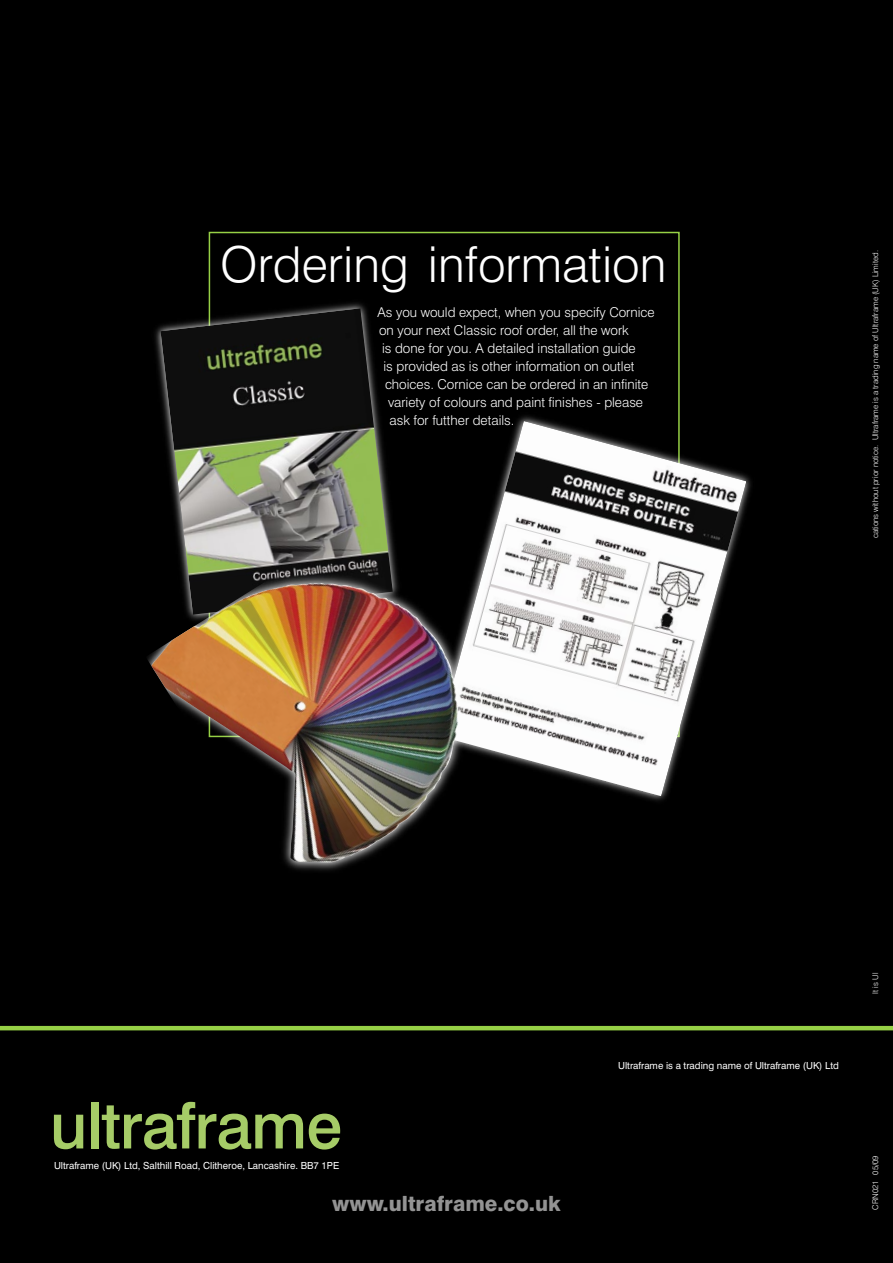
<style>
.page{position:relative;width:893px;height:1263px;background:#000}
.page>*{position:absolute;margin:0;border:0;box-sizing:border-box;transform-origin:0 0}
.t1{font:300 49.5px "Swiss 721 BT";color:#fff}
.t2{font:800 21px "Swiss 721 BT";color:#939393}
.t3{font:300 13.5px "Swiss 721 BT";color:#fff}
.t4{font:9.75px "Swiss 721 BT";color:#fff}
.t5{font:300 7.95px "Swiss 721 BT";color:#fff}
</style>
<div class="page">
<svg style="left:54px;top:1115px;width:29px;height:34px"></svg>
<div style="left:91px;top:1102px;width:7px;height:46px;background:#a6cc67"></div>
<svg style="left:102px;top:1102px;width:201px;height:47px"></svg>
<svg style="left:309px;top:1113px;width:32px;height:36px"></svg>
<hr style="left:0;top:1026px;width:893px;height:4px;background:#96d045">
<svg style="left:155px;top:299px;width:242px;height:273px"></svg>
<img style="left:161px;top:308px;width:232px;height:264px">
<img style="left:469px;top:421px;width:277px;height:375px">
<svg style="left:147px;top:572px;width:322px;height:299px"></svg>
<img style="left:151px;top:583px;width:308px;height:281px">
<p class="t1" style="left:220px;top:234px;width:448px">Ordering information</p>
<p class="t3" style="left:377px;top:304px;width:279px">As you would expect, when you specify Cornice</p>
<p class="t3" style="left:379px;top:322px;width:251px">on your next Classic roof order, all the work</p>
<p class="t3" style="left:382px;top:340px;width:255px">is done for you. A detailed installation guide</p>
<p class="t3" style="left:383px;top:358px;width:252px">is provided as is other information on outlet</p>
<p class="t3" style="left:385px;top:376px;width:265px">choices. Cornice can be ordered in an infinite</p>
<p class="t3" style="left:388px;top:394px;width:257px">variety of colours and paint finishes - please</p>
<p class="t3" style="left:389px;top:412px;width:126px">ask for futther details.</p>
<p class="t5" style="left:870px;top:538px;width:290px;rotate:-90deg">cations without prior notice. Ultraframe is a trading name of Ultraframe (UK) Limited.</p>
<p class="t4" style="left:54px;top:1159px;width:287px">Ultraframe (UK) Ltd, Salthill Road, Clitheroe, Lancashire. BB7 1PE</p>
<p class="t2" style="left:332px;top:1191px;width:230px">www.ultraframe.co.uk</p>
<p class="t4" style="left:618px;top:1060px;width:222px">Ultraframe is a trading name of Ultraframe (UK) Ltd</p>
<p class="t5" style="left:870px;top:994px;width:22px;rotate:-90deg">It is Ul</p>
<p class="t5" style="left:870px;top:1210px;width:56px;rotate:-90deg">CRN021 05/09</p>
</div>
